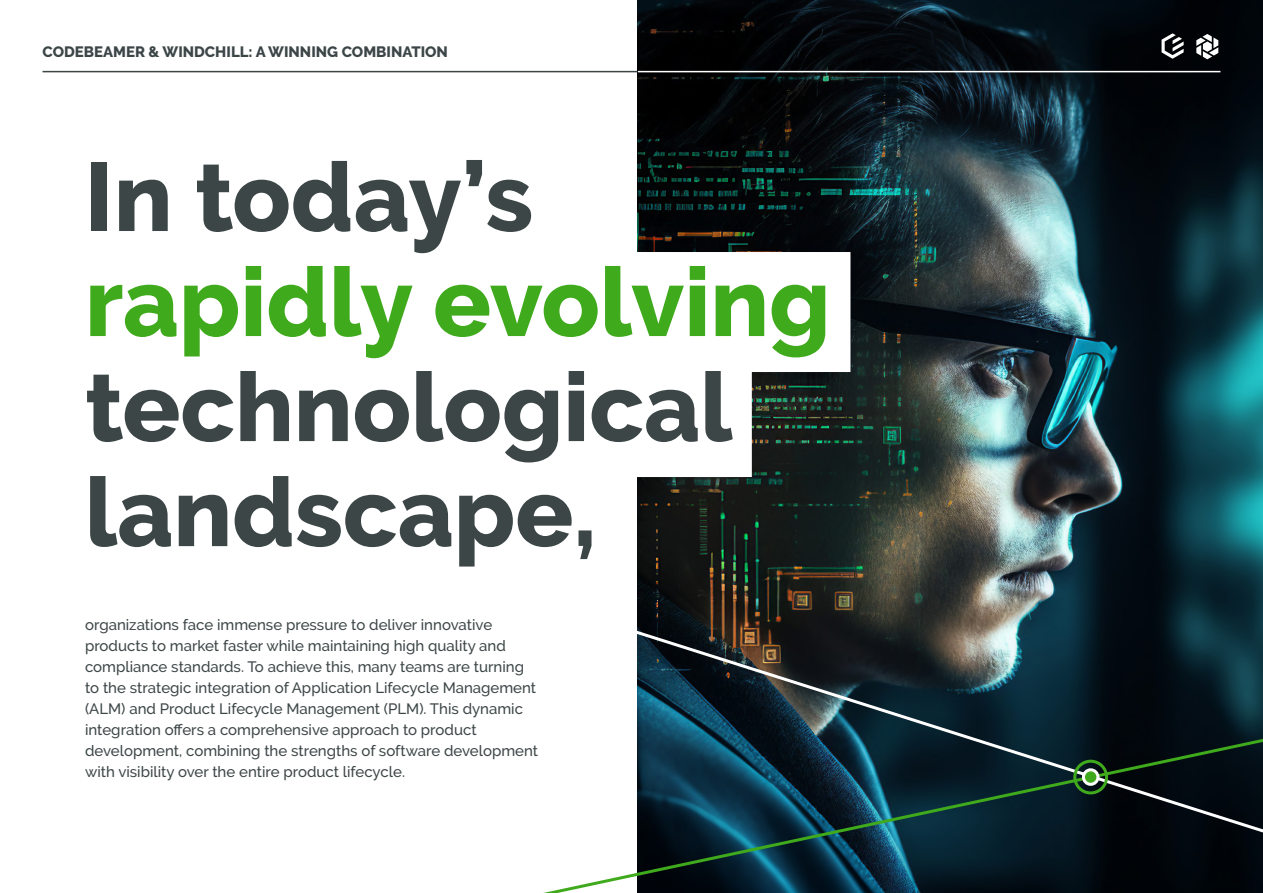
<style>
.page{position:relative;width:1263px;height:893px;background:#fff}
.page>*{position:absolute;margin:0;border:0;box-sizing:border-box;transform-origin:0 0}
.t1{font:800 96px/105px "PTC Raleway";color:#3d4647}
.t2{font:800 96px "PTC Raleway";color:#40aa1d}
.t3{font:500 15px/21px "PTC Raleway";color:#3d4647}
.t4{font:800 15px "PTC Raleway";color:#3d4647}
</style>
<div class="page">
<hr style="left:43px;top:71px;width:1177px;height:1px;background:#3d4647">
<img style="left:638px;top:0;width:625px;height:617px">
<svg style="left:637px;top:617px;width:626px;height:6px;background:#222c2d"></svg>
<div style="left:85px;top:252px;width:765px;height:120px;background:#fff"></div>
<div style="left:85px;top:357px;width:667px;height:120px;background:#fff"></div>
<hr style="left:638px;top:71px;width:582px;height:1px;background:#fff">
<svg style="left:1161px;top:33px;width:23px;height:26px"></svg>
<svg style="left:1196px;top:34px;width:22px;height:25px"></svg>
<svg style="left:543px;top:623px;width:720px;height:270px;background:#2f434c"></svg>
<div style="left:1083px;top:770px;width:15px;height:14px;background:#40aa1d;border-radius:50%"></div>
<div style="left:1082px;top:768px;width:17px;height:18px;border:3px solid #fff;border-radius:50%"></div>
<div style="left:1073px;top:760px;width:35px;height:34px;border:3px solid #40aa1d;border-radius:50%"></div>
<p class="t4" style="left:43px;top:43px;width:407px">CODEBEAMER &amp; WINDCHILL: A WINNING COMBINATION</p>
<h1 class="t1" style="left:85px;top:145px;width:450px">In today’s</h1>
<h1 class="t2" style="left:85px;top:248px;width:747px">rapidly evolving</h1>
<h1 class="t1" style="left:85px;top:355px;width:649px">technological landscape,</h1>
<p class="t3" style="left:85px;top:614px;width:455px">organizations face immense pressure to deliver innovative products to market faster while maintaining high quality and compliance standards. To achieve this, many teams are turning to the strategic integration of Application Lifecycle Management (ALM) and Product Lifecycle Management (PLM). This dynamic integration offers a comprehensive approach to product development, combining the strengths of software development with visibility over the entire product lifecycle.</p>
</div>
